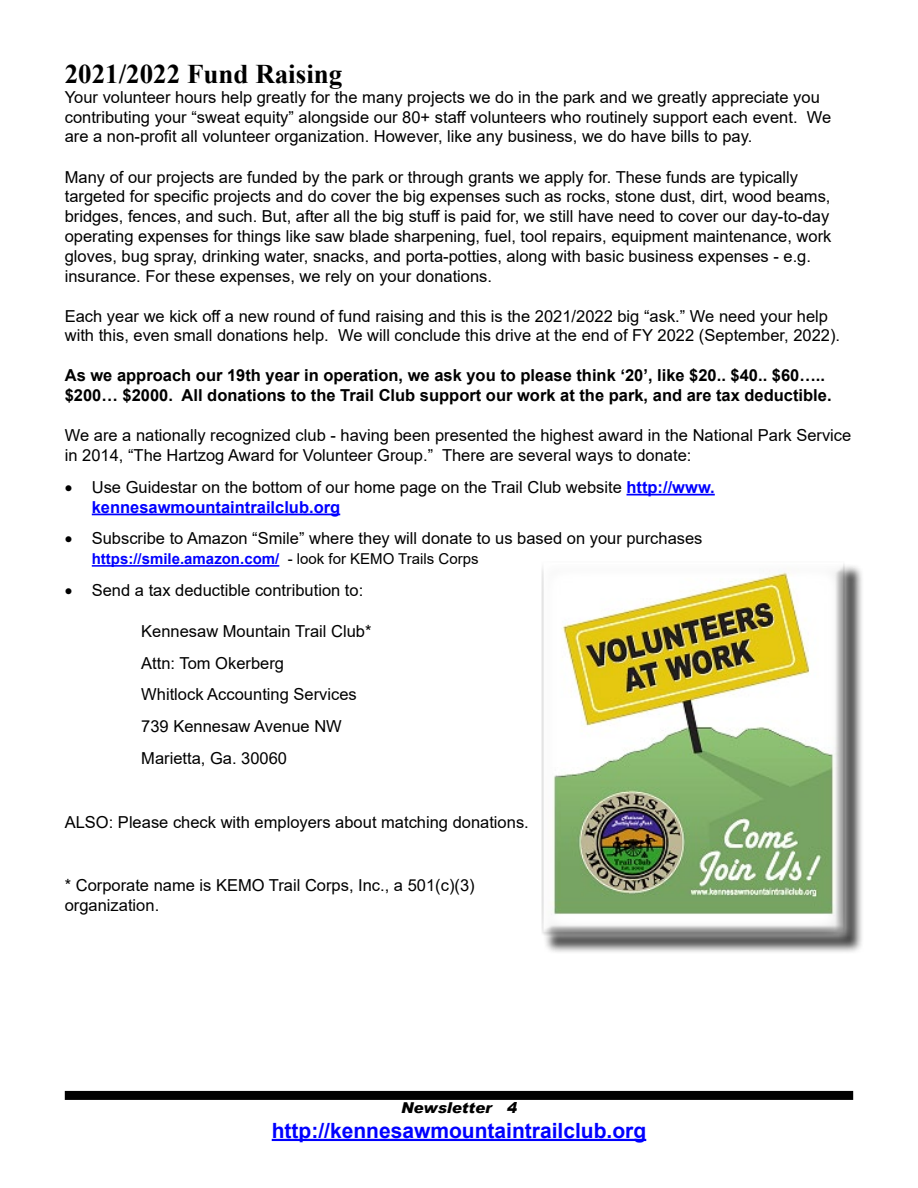
<style>
.page{position:relative;width:918px;height:1188px;background:#fff}
.page>*{position:absolute;margin:0;border:0;box-sizing:border-box;transform-origin:0 0}
.t1{font:700 27px "Times New Roman";color:#000}
.t2{font:700 21px "Arial";color:#00f}
.t3{font:16.5px/19.8px "Arial";color:#000}
.t4{font:700 16.5px/19.8px "Arial";color:#000}
.t5{font:700 15px "Arial";color:#00f}
.t6{font:italic 900 15px "Arial";color:#000}
.s1{font-weight:700;color:#00f}
.s2{font-weight:400;color:#000}
</style>
<div class="page">
<div style="left:65px;top:1091px;width:788px;height:9px;background:#000"></div>
<hr style="left:272px;top:1139px;width:374px;height:2px;background:#00f">
<div style="left:543px;top:564px;width:321px;height:389px;background:#000;opacity:.75"></div>
<div style="left:532px;top:552px;width:322px;height:393px;background:#fff;opacity:.75"></div>
<div style="left:530px;top:551px;width:324px;height:386px;background:#fff"></div>
<div style="left:535px;top:554px;width:321px;height:383px;background:#000;opacity:.75"></div>
<hr style="left:627px;top:494px;width:88px;height:2px;background:#00f">
<hr style="left:92px;top:514px;width:248px;height:1px;background:#00f">
<hr style="left:92px;top:565px;width:187px;height:2px;background:#00f">
<h1 class="t1" style="left:65px;top:55px;width:279px">2021/2022 Fund Raising</h1>
<p class="t3" style="left:65px;top:87px;width:768px">Your volunteer hours help greatly for the many projects we do in the park and we greatly appreciate you contributing your “sweat equity” alongside our 80+ staff volunteers who routinely support each event. We are a non-profit all volunteer organization. However, like any business, we do have bills to pay.</p>
<p class="t3" style="left:65px;top:167px;width:768px">Many of our projects are funded by the park or through grants we apply for. These funds are typically targeted for specific projects and do cover the big expenses such as rocks, stone dust, dirt, wood beams, bridges, fences, and such. But, after all the big stuff is paid for, we still have need to cover our day-to-day operating expenses for things like saw blade sharpening, fuel, tool repairs, equipment maintenance, work gloves, bug spray, drinking water, snacks, and porta-potties, along with basic business expenses - e.g. insurance. For these expenses, we rely on your donations.</p>
<p class="t3" style="left:65px;top:306px;width:777px">Each year we kick off a new round of fund raising and this is the 2021/2022 big “ask.” We need your help with this, even small donations help. We will conclude this drive at the end of FY 2022 (September, 2022).</p>
<p class="t4" style="left:65px;top:366px;width:768px">As we approach our 19th year in operation, we ask you to please think ‘20’, like $20.. $40.. $60….. $200… $2000. All donations to the Trail Club support our work at the park, and are tax deductible.</p>
<p class="t3" style="left:65px;top:425px;width:788px">We are a nationally recognized club - having been presented the highest award in the National Park Service in 2014, “The Hartzog Award for Volunteer Group.” There are several ways to donate:</p>
<p class="t3" style="left:92px;top:477px;width:625px;text-indent:-27px">• Use Guidestar on the bottom of our home page on the Trail Club website <span class="s1">http://www. kennesawmountaintrailclub.org</span></p>
<p class="t3" style="left:65px;top:529px;width:639px">• Subscribe to Amazon “Smile” where they will donate to us based on your purchases</p>
<p class="t5" style="left:92px;top:548px;width:388px">https://smile.amazon.com/ <span class="s2">- look for KEMO Trails Corps</span></p>
<p class="t3" style="left:65px;top:580px;width:300px">• Send a tax deductible contribution to:</p>
<p class="t3" style="left:141px;top:615px;width:232px;line-height:31.8px">Kennesaw Mountain Trail Club*<br>Attn: Tom Okerberg<br>Whitlock Accounting Services<br>739 Kennesaw Avenue NW<br>Marietta, Ga. 30060</p>
<p class="t3" style="left:65px;top:812px;width:466px">ALSO: Please check with employers about matching donations.</p>
<p class="t3" style="left:65px;top:875px;width:411px">* Corporate name is KEMO Trail Corps, Inc., a 501(c)(3) organization.</p>
<p class="t6" style="left:401px;top:1098px;width:117px">Newsletter 4</p>
<p class="t2" style="left:272px;top:1116px;width:376px">http://kennesawmountaintrailclub.org</p>
</div>
